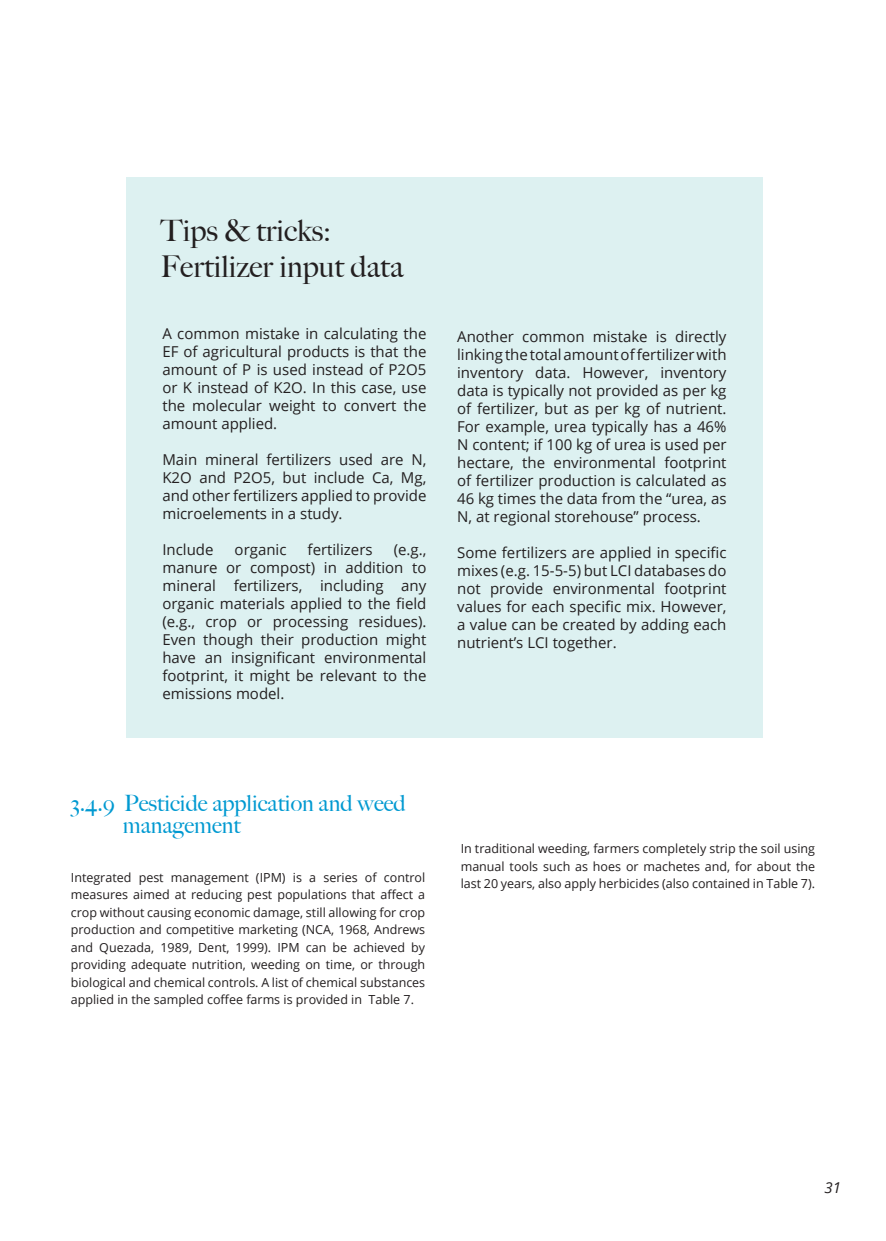
<style>
.page{position:relative;width:886px;height:1241px;background:#fff}
.page>*{position:absolute;margin:0;border:0;box-sizing:border-box;transform-origin:0 0}
.t1{font:500 30px "Big Caslon";color:#231f20}
.TITULO_DOS_NUMEROS{font:500 22.5px "Big Caslon";color:#0099d1}
.t2{font:15px/18px "Open Sans";color:#231f20;text-align:justify}
.t3{font:italic 15px "Open Sans";color:#231f20}
.t4{font:12.5px/17.5px "Open Sans";color:#231f20;text-align:justify}
</style>
<div class="page">
<div style="left:126px;top:177px;width:636px;height:560px;background:#ddf1f1"></div>
<p class="t1" style="left:161px;top:206px;width:172px">Tips &amp; tricks:</p>
<p class="t1" style="left:161px;top:242px;width:244px">Fertilizer input data</p>
<p class="t2" style="left:162px;top:324px;width:265px">A common mistake in calculating the EF of agricultural products is that the amount of P is used instead of P2O5 or K instead of K2O. In this case, use the molecular weight to convert the amount applied.</p>
<p class="t2" style="left:162px;top:450px;width:265px">Main mineral fertilizers used are N, K2O and P2O5, but include Ca, Mg, and other fertilizers applied to provide microelements in a study.</p>
<p class="t2" style="left:162px;top:540px;width:53px">Include</p>
<p class="t2" style="left:235px;top:540px;width:53px">organic</p>
<p class="t2" style="left:308px;top:540px;width:67px">fertilizers</p>
<p class="t2" style="left:162px;top:540px;width:265px;text-indent:231px">(e.g., manure or compost) in addition to mineral fertilizers, including any organic materials applied to the field (e.g., crop or processing residues).<br>Even though their production might have an insignificant environmental footprint, it might be relevant to the emissions model.</p>
<p class="t2" style="left:457px;top:327px;width:271px">Another common mistake is directly linking the total amount of fertilizer with inventory data. However, inventory data is typically not provided as per kg of fertilizer, but as per kg of nutrient.<br>For example, urea typically has a 46% N content; if 100 kg of urea is used per hectare, the environmental footprint of fertilizer production is calculated as 46 kg times the data from the “urea, as N, at regional storehouse” process.</p>
<p class="t2" style="left:457px;top:543px;width:271px">Some fertilizers are applied in specific mixes (e.g. 15-5-5) but LCI databases do not provide environmental footprint values for each specific mix. However, a value can be created by adding each nutrient’s LCI together.</p>
<p class="TITULO_DOS_NUMEROS" style="left:71px;top:784px;width:337px">3.4.9 Pesticide application and weed</p>
<p class="TITULO_DOS_NUMEROS" style="left:123px;top:806px;width:120px">management</p>
<p class="t4" style="left:71px;top:868px;width:356px">Integrated pest management (IPM) is a series of control measures aimed at reducing pest populations that affect a crop without causing economic damage, still allowing for crop production and competitive marketing (NCA, 1968, Andrews and Quezada, 1989, Dent, 1999). IPM can be achieved by providing adequate nutrition, weeding on time, or through biological and chemical controls. A list of chemical substances applied in the sampled coffee farms is provided in Table 7.</p>
<p class="t4" style="left:461px;top:839px;width:356px">In traditional weeding, farmers completely strip the soil using manual tools such as hoes or machetes and, for about the last 20 years, also apply herbicides (also contained in Table 7).</p>
<p class="t3" style="left:824px;top:1177px;width:18px">31</p>
</div>
